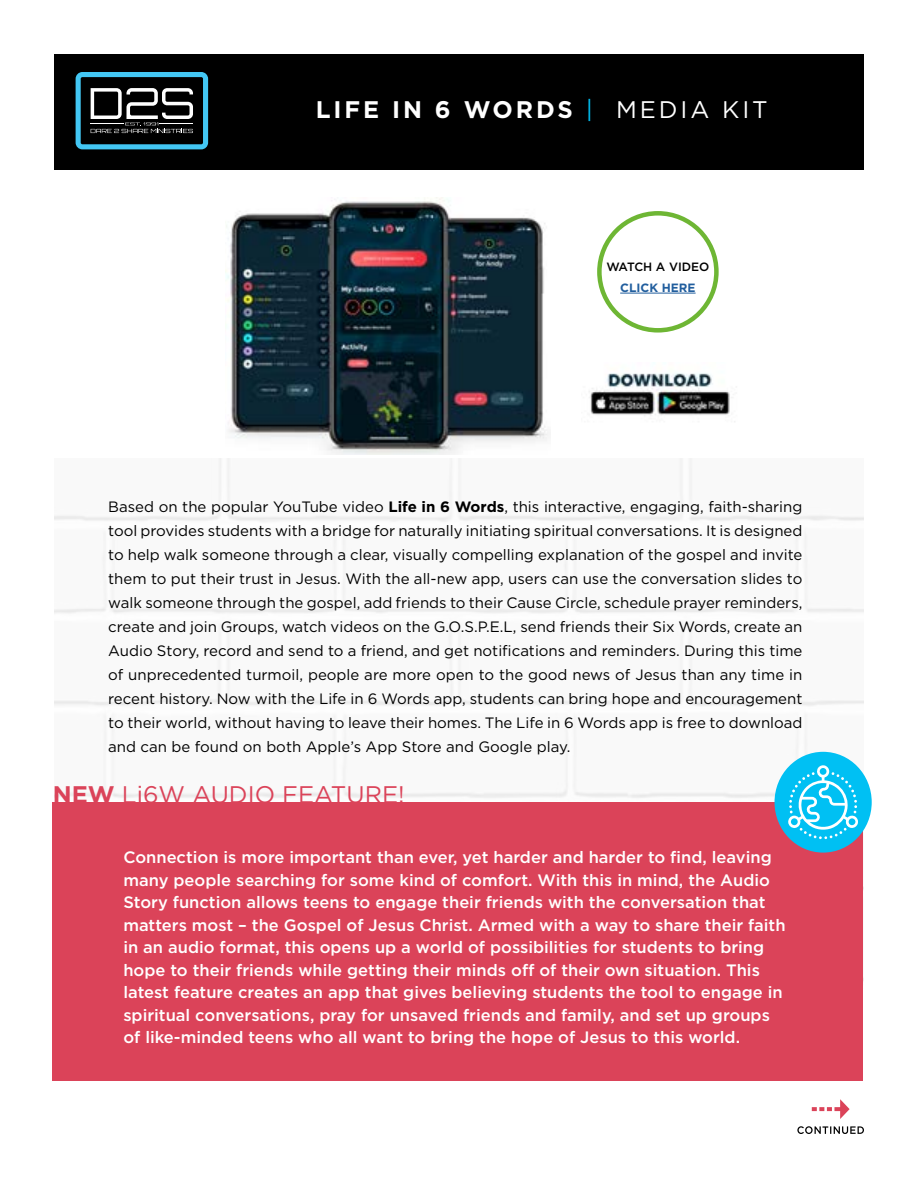
<style>
.page{position:relative;width:918px;height:1188px;background:#fff}
.page>*{position:absolute;margin:0;border:0;box-sizing:border-box;transform-origin:0 0}
.t1{font:700 24px "Gotham";letter-spacing:.12em;color:#fff}
.t2{font:24px "Gotham";color:#db4359}
.t3{font:500 16.5px/22.5px "Gotham";color:#fff}
.t4{font:15px/24px "Gotham";color:#000;text-align:justify}
.t5{font:500 12px "Gotham";color:#000}
.t6{font:700 12px "Gotham";color:#215e9e}
.s1{font-weight:400;color:#00c0f3}
.s2{font-weight:400}
.s3{font-weight:700}
</style>
<div class="page">
<img style="left:54px;top:458px;width:810px;height:523px">
<div style="left:54px;top:54px;width:810px;height:115px;background:#000"></div>
<svg style="left:76px;top:72px;width:132px;height:77px"></svg>
<svg style="left:812px;top:1099px;width:38px;height:20px"></svg>
<svg style="left:797px;top:1126px;width:67px;height:8px"></svg>
<img style="left:225px;top:198px;width:323px;height:256px">
<img style="left:589px;top:373px;width:146px;height:49px">
<div style="left:597px;top:211px;width:122px;height:122px;border:4px solid #6eb634;border-radius:50%"></div>
<hr style="left:620px;top:293px;width:76px;height:1px;background:#215e9e">
<div style="left:53px;top:802px;width:810px;height:279px;background:#db4359"></div>
<div style="left:775px;top:752px;width:97px;height:101px;background:#00c0f3;border-radius:50%"></div>
<svg style="left:788px;top:765px;width:71px;height:74px"></svg>
<h1 class="t1" style="left:316px;top:94px;width:454px">LIFE IN 6 WORDS <span class="s1">|</span> <span class="s2">MEDIA KIT</span></h1>
<p class="t5" style="left:606px;top:259px;width:105px">WATCH A VIDEO</p>
<p class="t6" style="left:620px;top:280px;width:77px">CLICK HERE</p>
<p class="t4" style="left:108px;top:495px;width:696px">Based on the popular YouTube video <span class="s3">Life in 6 Words</span>, this interactive, engaging, faith-sharing tool provides students with a bridge for naturally initiating spiritual conversations. It is designed to help walk someone through a clear, visually compelling explanation of the gospel and invite them to put their trust in Jesus. With the all-new app, users can use the conversation slides to walk someone through the gospel, add friends to their Cause Circle, schedule prayer reminders, create and join Groups, watch videos on the G.O.S.P.E.L, send friends their Six Words, create an Audio Story, record and send to a friend, and get notifications and reminders. During this time of unprecedented turmoil, people are more open to the good news of Jesus than any time in recent history. Now with the Life in 6 Words app, students can bring hope and encouragement to their world, without having to leave their homes. The Life in 6 Words app is free to download and can be found on both Apple’s App Store and Google play.</p>
<h1 class="t2" style="left:53px;top:779px;width:353px"><span class="s3">NEW</span> Li6W AUDIO FEATURE!</h1>
<p class="t3" style="left:123px;top:846px;width:664px">Connection is more important than ever, yet harder and harder to find, leaving many people searching for some kind of comfort. With this in mind, the Audio Story function allows teens to engage their friends with the conversation that matters most – the Gospel of Jesus Christ. Armed with a way to share their faith in an audio format, this opens up a world of possibilities for students to bring hope to their friends while getting their minds off of their own situation. This latest feature creates an app that gives believing students the tool to engage in spiritual conversations, pray for unsaved friends and family, and set up groups of like-minded teens who all want to bring the hope of Jesus to this world.</p>
</div>
